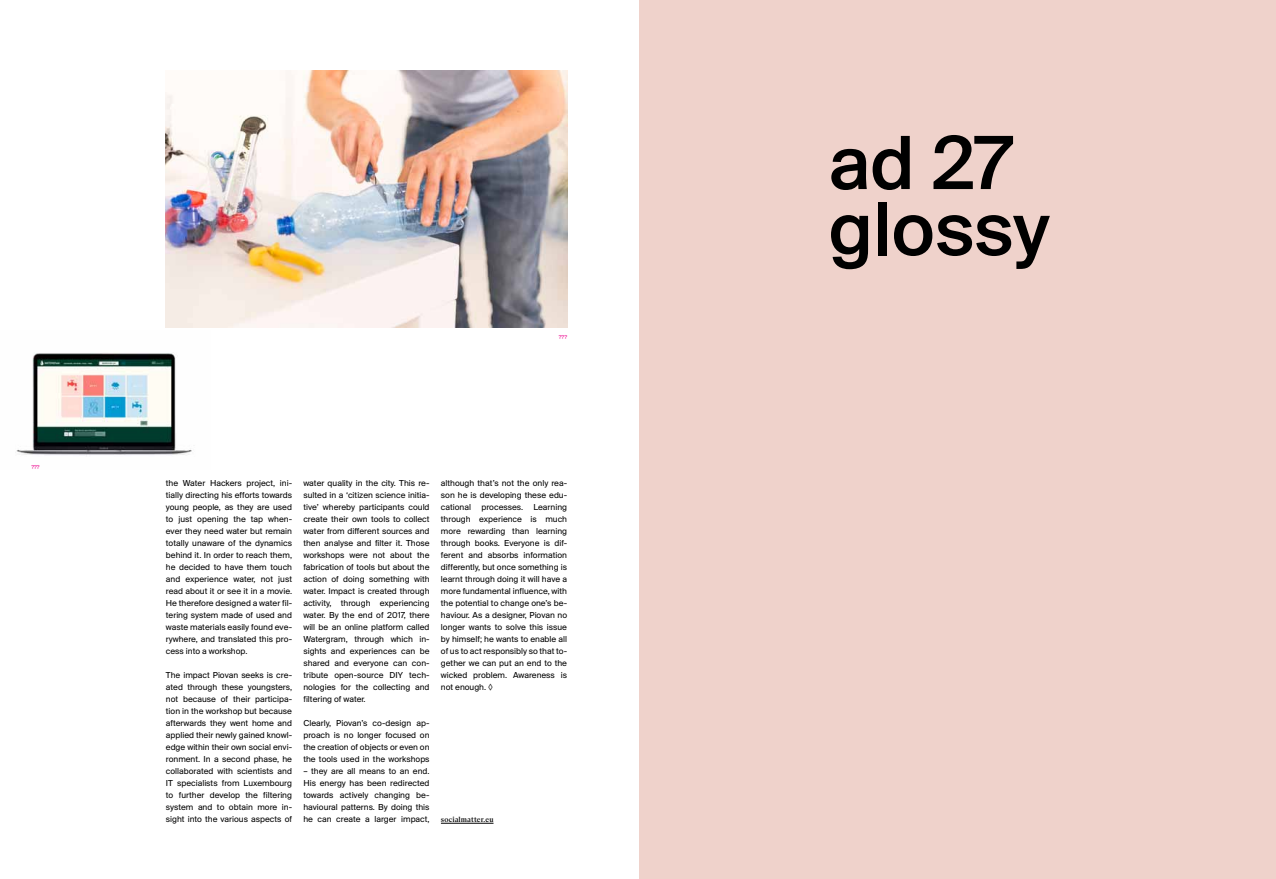
<style>
.page{position:relative;width:1276px;height:879px;background:#fff}
.page>*{position:absolute;margin:0;border:0;box-sizing:border-box;transform-origin:0 0}
.t1{font:500 80px/66px "Suisse BP Intl";color:#000}
.t2{font:9px/12px "Suisse BP Intl";color:#000;text-align:justify}
.t3{font:500 7.5px "Suisse BP Serif";letter-spacing:.01em;color:#000}
.t4{font:6px "Suisse BP Intl";color:#ec008c}
.s1{font-family:"Suisse BP Serif"}
</style>
<div class="page">
<img style="left:16px;top:353px;width:176px;height:103px">
<img style="left:166px;top:71px;width:401px;height:256px">
<hr style="left:441px;top:823px;width:52px;height:1px;background:#000">
<div style="left:639px;top:0;width:637px;height:879px;background:#efd2cb"></div>
<p class="t4" style="left:31px;top:464px;width:10px">???</p>
<p class="t4" style="left:559px;top:334px;width:10px">???</p>
<p class="t2" style="left:166px;top:477px;width:128px">the Water H ackers project, ini&shy;tially directing his efforts towards young people, as they are used to just opening the tap when&shy;ever they need water but remain totally unaware of the dynamics behind it. In order to reach them, he decided to have them touch and experience water, not just read about it or see it in a movie.<br>He therefore designed a water fil&shy;tering system made of used and waste materials easily found eve&shy;rywhere, and translated this pro&shy;cess into a workshop.</p>
<p class="t2" style="left:166px;top:669px;width:128px">The impact Piovan seeks is cre&shy;ated through these youngsters, not because of their participa&shy;tion in the workshop but because afterwards they went home and applied their newly gained knowl&shy;edge within their own social envi&shy;ronment. In a second phase, he collaborated with scientists and IT specialists from Luxembourg to further develop the filtering system and to obtain more in&shy;sight into the various aspects of</p>
<p class="t2" style="left:303px;top:477px;width:128px">water quality in the city. This re&shy;sulted in a ‘citizen science initia&shy;tive’ whereby participants could create their own tools to collect water from different sources and then analyse and filter it. Those workshops were not about the fabrication of tools but about the action of doing something with water. Impact is created through activity, through experiencing water. By the end of 2017, there will be an online platform called Watergram, through which in&shy;sights and experiences can be shared and everyone can con&shy;tribute open-source DIY tech&shy;nologies for the collecting and filtering of water.</p>
<p class="t2" style="left:303px;top:717px;width:128px">Clearly, Piovan’s co-design ap&shy;proach is no longer focused on the creation of objects or even on the tools used in the workshops</p>
<p class="t2" style="left:303px;top:765px;width:128px">– they are all means to an end.<br>H is energy has been redirected towards actively changing be&shy;havioural patterns. By doing this he can create a larger impact,</p>
<p class="t2" style="left:441px;top:477px;width:128px">although that’s not the only rea&shy;son he is developing these edu&shy;cational processes. Learning through experience is much more rewarding than learning through books. Everyone is dif&shy;ferent and absorbs information differently, but once something is learnt through doing it will have a more fundamental influence, with the potential to change one’s be&shy;haviour. As a designer, Piovan no longer wants to solve this issue by himself; he wants to enable all of us to act responsibly so that to&shy;gether we can put an end to the wicked problem. Awareness is not enough. <span class="s1">◊</span></p>
<p class="t3" style="left:441px;top:815px;width:54px">socialmatter.eu</p>
<h1 class="t1" style="left:828px;top:128px;width:223px">ad 27 glossy</h1>
</div>
